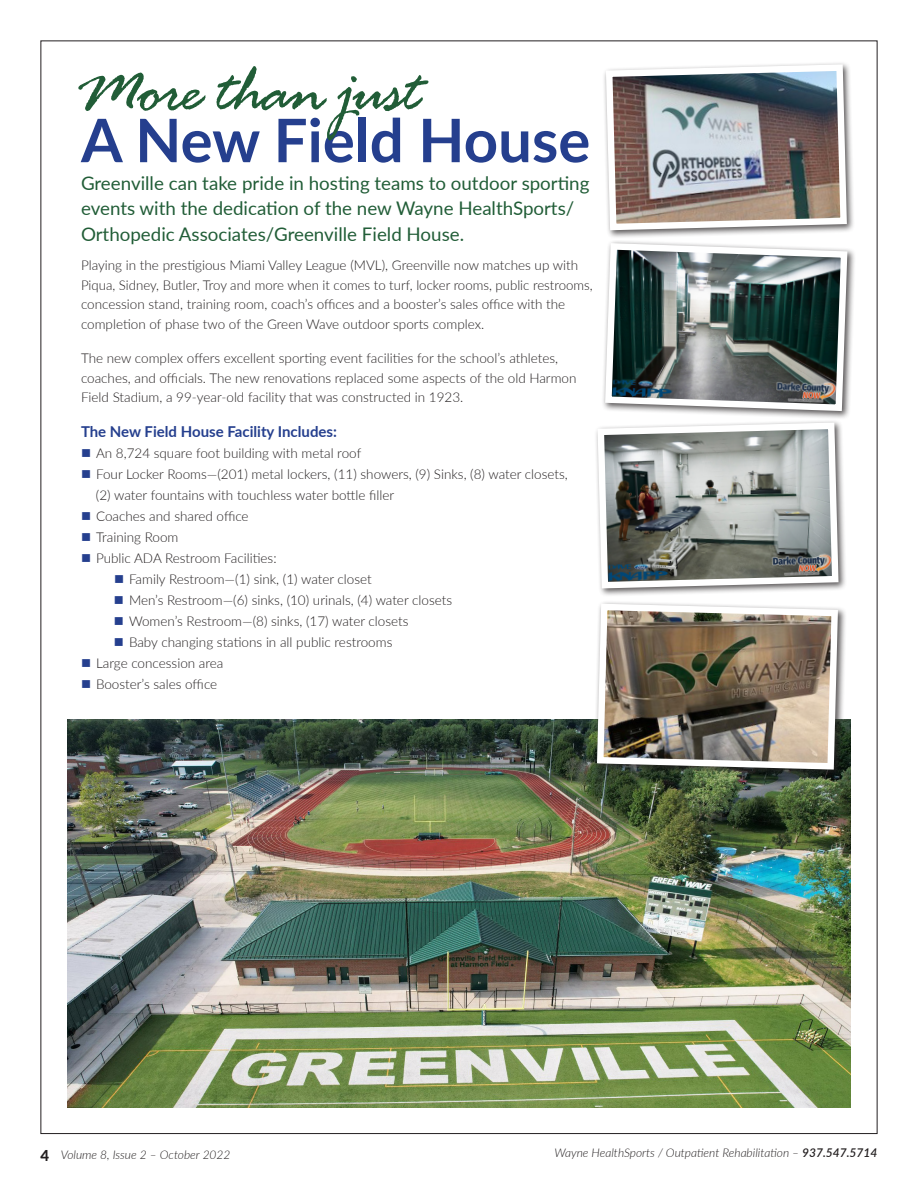
<style>
.page{position:relative;width:918px;height:1188px;background:#fff}
.page>*{position:absolute;margin:0;border:0;box-sizing:border-box;transform-origin:0 0}
.t1{font:71.7px "Rage Italic AG";color:#215d37;scale:.96 1}
.t2{font:700 60px "Lato";color:#253f8e}
.t3{font:18.75px/25.5px "Lato";color:#215d37}
.t4{font:700 15px "Lato";color:#253f8e}
.t5{font:300 13.5px/19.5px "Lato";color:#231f20}
.t6{font:italic 300 12px "Lato";color:#231f20}
.s1{color:#253f8e}
.s2{font-weight:800;font-style:normal;font-size:15px}
.s3{font-weight:600}
</style>
<div class="page">
<img style="left:68px;top:720px;width:782px;height:387px">
<div style="left:594px;top:419px;width:253px;height:178px;background:#231f20;opacity:.75"></div>
<div style="left:602px;top:61px;width:254px;height:178px;background:#231f20;opacity:.75"></div>
<img style="left:603px;top:61px;width:247px;height:173px">
<img style="left:594px;top:241px;width:257px;height:351px">
<div style="left:594px;top:600px;width:253px;height:178px;background:#231f20;opacity:.75"></div>
<img style="left:594px;top:600px;width:247px;height:173px">
<p class="t1" style="left:75px;top:58px;width:362px">More than just</p>
<p class="t3" style="left:81px;top:170px;width:510px">Greenville can take pride in hosting teams to outdoor sporting events with the dedication of the new Wayne HealthSports/</p>
<p class="t3" style="left:81px;top:221px;width:385px">Orthopedic Associates/Greenville Field House.</p>
<p class="t2" style="left:81px;top:96px;width:511px">A New Field House</p>
<p class="t5" style="left:81px;top:255px;width:513px">Playing in the prestigious Miami Valley League (MVL), Greenville now matches up with<br>Piqua, Sidney, Butler, Troy and more when it comes to turf, locker rooms, public restrooms, concession stand, training room, coach’s offices and a booster’s sales office with the</p>
<p class="t5" style="left:81px;top:314px;width:405px">completion of phase two of the Green Wave outdoor sports complex.</p>
<p class="t5" style="left:81px;top:348px;width:479px">The new complex offers excellent sporting event facilities for the school’s athletes,</p>
<p class="t5" style="left:81px;top:368px;width:497px">coaches, and officials. The new renovations replaced some aspects of the old Harmon</p>
<p class="t5" style="left:81px;top:387px;width:384px">Field Stadium, a 99-year-old facility that was constructed in 1923.</p>
<p class="t4" style="left:81px;top:420px;width:258px">The New Field House Facility Includes:</p>
<p class="t5" style="left:81px;top:443px;width:282px"><span class="s1">■</span> An 8,724 square foot building with metal roof</p>
<p class="t5" style="left:81px;top:464px;width:488px"><span class="s1">■</span> Four Locker Rooms—(201) metal lockers, (11) showers, (9) Sinks, (8) water closets,</p>
<p class="t5" style="left:96px;top:485px;width:300px">(2) water fountains with touchless water bottle filler</p>
<p class="t5" style="left:81px;top:506px;width:169px"><span class="s1">■</span> Coaches and shared office</p>
<p class="t5" style="left:81px;top:527px;width:99px"><span class="s1">■</span> Training Room</p>
<p class="t5" style="left:81px;top:548px;width:197px"><span class="s1">■</span> Public ADA Restroom Facilities:</p>
<p class="t5" style="left:114px;top:569px;width:259px"><span class="s1">■</span> Family Restroom—(1) sink, (1) water closet</p>
<p class="t5" style="left:114px;top:590px;width:340px"><span class="s1">■</span> Men’s Restroom—(6) sinks, (10) urinals, (4) water closets</p>
<p class="t5" style="left:114px;top:611px;width:296px"><span class="s1">■</span> Women’s Restroom—(8) sinks, (17) water closets</p>
<p class="t5" style="left:114px;top:632px;width:280px"><span class="s1">■</span> Baby changing stations in all public restrooms</p>
<p class="t5" style="left:81px;top:653px;width:144px"><span class="s1">■</span> Large concession area</p>
<p class="t5" style="left:81px;top:674px;width:138px"><span class="s1">■</span> Booster’s sales office</p>
<p class="t6" style="left:40px;top:1147px;width:192px"><span class="s2">4</span> Volume 8, Issue 2 – October 2022</p>
<p class="t6" style="left:555px;top:1144px;width:324px">Wayne HealthSports / Outpatient Rehabilitation – <span class="s3">937.547.5714</span></p>
</div>
